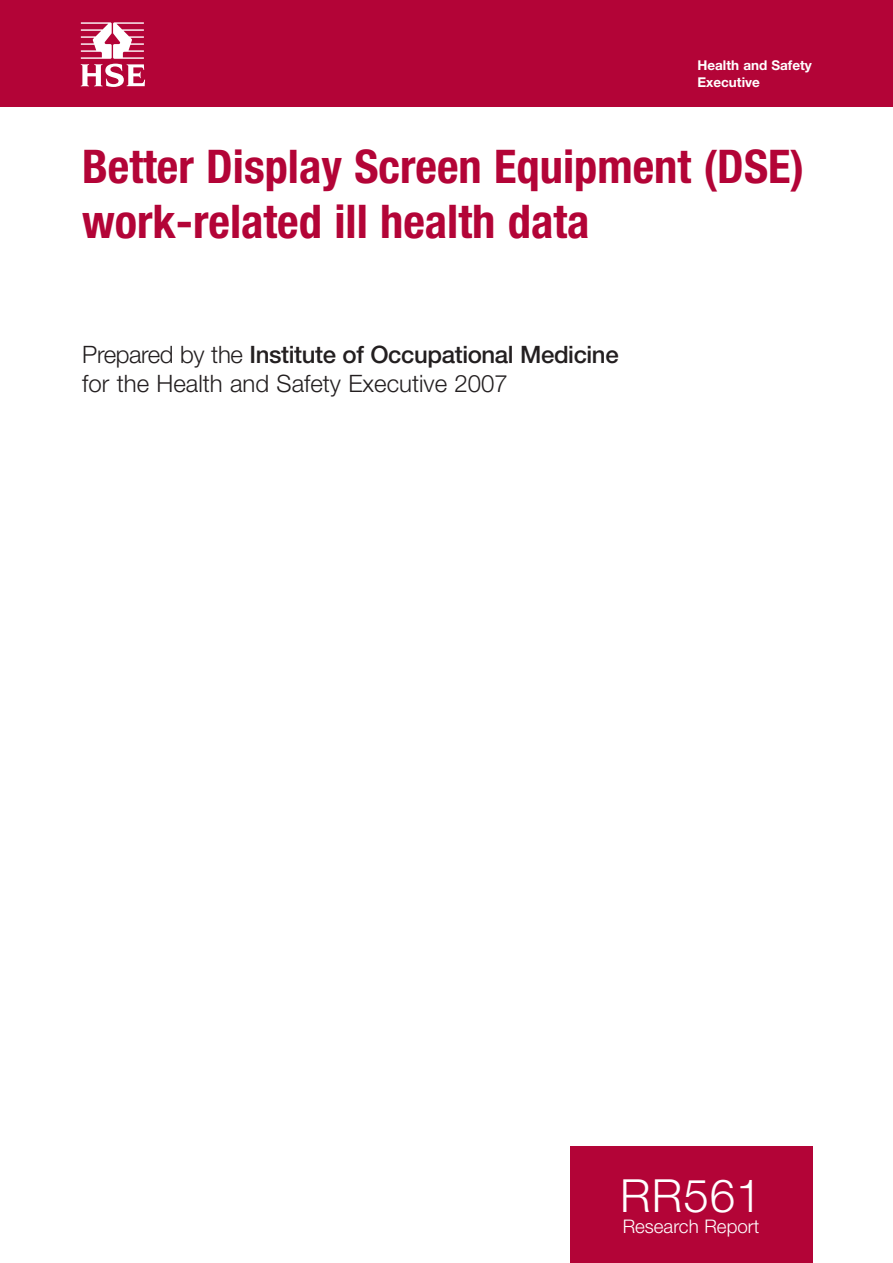
<style>
.page{position:relative;width:893px;height:1263px;background:#fff}
.page>*{position:absolute;margin:0;border:0;box-sizing:border-box;transform-origin:0 0}
.t1{font:700 condensed 46.5px/55.8px "Helvetica Neue";color:#b30437}
.t2{font:300 45.75px "Helvetica Neue";letter-spacing:.02em;color:#fff}
.t3{font:300 24px/28.5px "Helvetica Neue";color:#231f20}
.t4{font:300 18.75px "Helvetica Neue";color:#fff}
.t5{font:700 13.5px/16.5px "Helvetica Neue";color:#fff}
.s1{font-weight:500}
</style>
<div class="page">
<div style="left:0;top:0;width:893px;height:106px;background:#b30437"></div>
<svg style="left:81px;top:22px;width:64px;height:65px"></svg>
<div style="left:570px;top:1146px;width:242px;height:117px;background:#b30437"></div>
<p class="t5" style="left:697px;top:59px;width:116px">Health and Safety<br>Executive</p>
<h1 class="t1" style="left:82px;top:142px;width:724px">Better Display Screen Equipment (DSE) work-related ill health data</h1>
<p class="t3" style="left:82px;top:343px;width:538px">Prepared by the <span class="s1">Institute of Occupational Medicine </span>for the Health and Safety Executive 2007</p>
<h2 class="t2" style="left:620px;top:1179px;width:143px">RR561</h2>
<p class="t4" style="left:623px;top:1220px;width:138px">Research Report</p>
</div>
